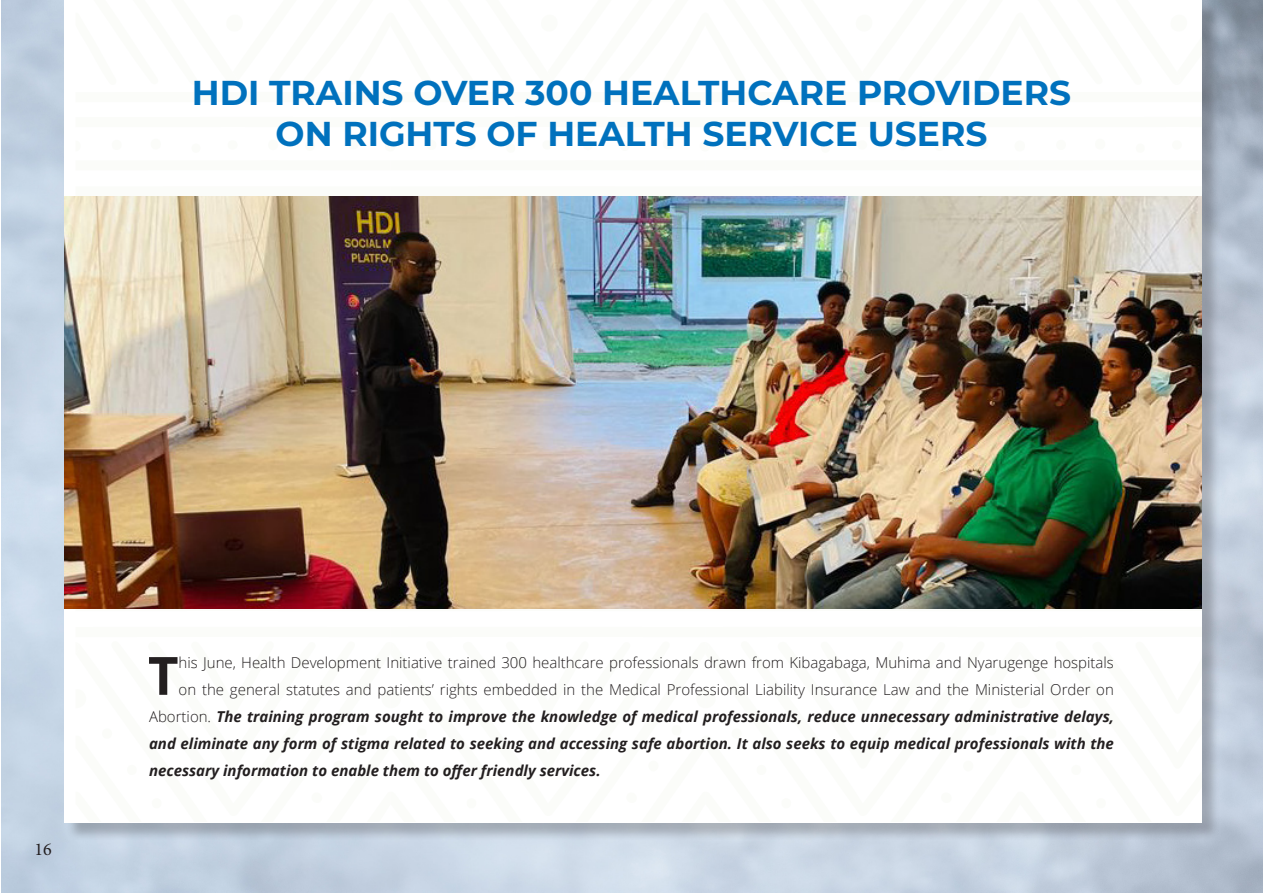
<style>
.page{position:relative;width:1263px;height:893px;background:#fff}
.page>*{position:absolute;margin:0;border:0;box-sizing:border-box;transform-origin:0 0}
.CAPS{font:700 52.8px "Open Sans";color:#231f20}
.t1{font:700 34.5px "Montserrat";color:#0071bd}
.t2{font:18px "Minion Pro";color:#231f20}
.CAPS-2{font:italic 700 15px "Open Sans";color:#231f20}
.CAPS-3{font:300 15px "Open Sans";color:#231f20}
.s1{font-weight:300;font-style:normal}
</style>
<div class="page">
<div style="left:66px;top:2px;width:1154px;height:839px;background:#231f20;opacity:.25"></div>
<div style="left:64px;top:0;width:1138px;height:822px;background:#fff"></div>
<svg style="left:76px;top:608px;width:1126px;height:1px"></svg>
<img style="left:64px;top:197px;width:1138px;height:411px">
<p class="t1" style="left:192px;top:67px;width:881px">HDI TRAINS OVER 300 HEALTHCARE PROVIDERS</p>
<p class="t1" style="left:276px;top:109px;width:713px">ON RIGHTS OF HEALTH SERVICE USERS</p>
<p class="t2" style="left:34px;top:837px;width:19px">16</p>
<p class="CAPS" style="left:148px;top:638px;width:32px">T</p>
<p class="CAPS-3" style="left:179px;top:652px;width:937px">his June, Health Development Initiative trained 300 healthcare professionals drawn from Kibagabaga, Muhima and Nyarugenge hospitals</p>
<p class="CAPS-3" style="left:179px;top:679px;width:937px">on the general statutes and patients’ rights embedded in the Medical Professional Liability Insurance Law and the Ministerial Order on</p>
<p class="CAPS-2" style="left:149px;top:706px;width:966px"><span class="s1">Abortion.</span> The training program sought to improve the knowledge of medical professionals, reduce unnecessary administrative delays,</p>
<p class="CAPS-2" style="left:149px;top:733px;width:966px">and eliminate any form of stigma related to seeking and accessing safe abortion. It also seeks to equip medical professionals with the</p>
<p class="CAPS-2" style="left:149px;top:760px;width:453px">necessary information to enable them to offer friendly services.</p>
</div>
